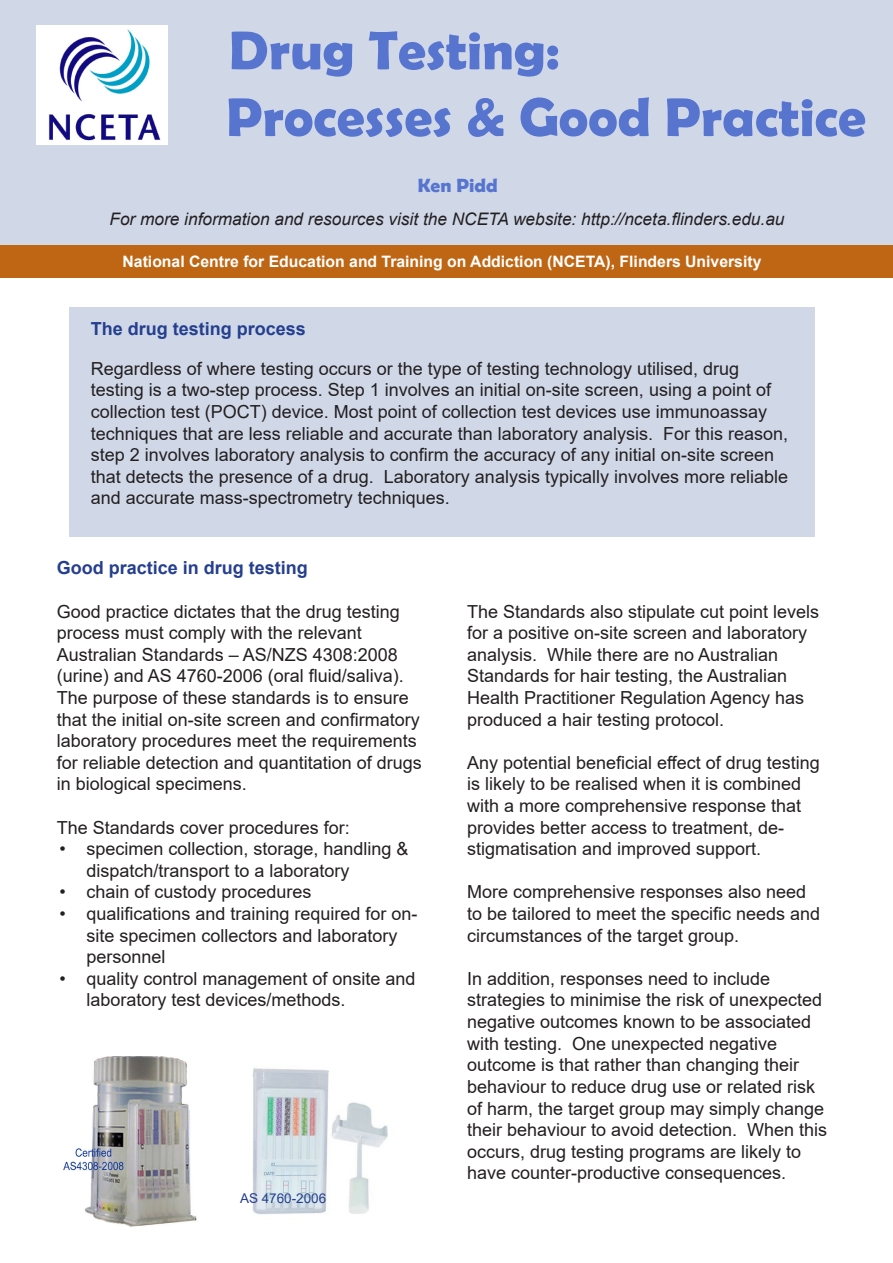
<style>
.page{position:relative;width:893px;height:1263px;background:#fff}
.page>*{position:absolute;margin:0;border:0;box-sizing:border-box;transform-origin:0 0}
.Heading{font:700 54.9px "Berlin Sans FB Demi";color:#5775cf}
.Heading-2{font:700 19.2px "Berlin Sans FB Demi";color:#5775cf}
.t1{font:18px/21.6px "Arial";color:#231f20}
.t2{font:700 18px "Arial";color:#253f8e}
.t3{font:italic 17.25px "Arial";color:#231f20}
.t4{font:700 15.75px "Arial";color:#fff}
.t5{font:13.5px "Arial";color:#253f8e}
</style>
<div class="page">
<img style="left:252px;top:1068px;width:136px;height:147px">
<div style="left:0;top:0;width:893px;height:244px;background:#d0d8e8"></div>
<img style="left:36px;top:26px;width:132px;height:119px">
<div style="left:0;top:245px;width:893px;height:33px;background:#bf6614"></div>
<div style="left:69px;top:307px;width:746px;height:230px;background:#d0d8e8"></div>
<img style="left:63px;top:1057px;width:134px;height:170px">
<p class="Heading" style="left:229px;top:18px;width:332px">Drug Testing:</p>
<p class="Heading" style="left:226px;top:85px;width:641px">Processes &amp; Good Practice</p>
<p class="Heading-2" style="left:418px;top:174px;width:81px">Ken Pidd</p>
<p class="t3" style="left:110px;top:208px;width:676px">For more information and resources visit the NCETA website: http://nceta.flinders.edu.au</p>
<p class="t4" style="left:123px;top:251px;width:640px">National Centre for Education and Training on Addiction (NCETA), Flinders University</p>
<p class="t2" style="left:91px;top:316px;width:217px">The drug testing process</p>
<p class="t1" style="left:91px;top:358px;width:699px">Regardless of where testing occurs or the type of testing technology utilised, drug testing is a two-step process. Step 1 involves an initial on-site screen, using a point of collection test (POCT) device. Most point of collection test devices use immunoassay techniques that are less reliable and accurate than laboratory analysis. For this reason, step 2 involves laboratory analysis to confirm the accuracy of any initial on-site screen that detects the presence of a drug. Laboratory analysis typically involves more reliable and accurate mass-spectrometry techniques.</p>
<p class="t2" style="left:57px;top:555px;width:253px">Good practice in drug testing</p>
<p class="t1" style="left:57px;top:600px;width:367px">Good practice dictates that the drug testing process must comply with the relevant Australian Standards – AS/NZS 4308:2008 (urine) and AS 4760-2006 (oral fluid/saliva).<br>The purpose of these standards is to ensure that the initial on-site screen and confirmatory laboratory procedures meet the requirements for reliable detection and quantitation of drugs in biological specimens.</p>
<p class="t1" style="left:57px;top:816px;width:295px">The Standards cover procedures for:</p>
<p class="t1" style="left:86px;top:838px;width:324px;text-indent:-27px">• specimen collection, storage, handling &amp; dispatch/transport to a laboratory</p>
<p class="t1" style="left:59px;top:881px;width:254px">• chain of custody procedures</p>
<p class="t1" style="left:86px;top:903px;width:333px;text-indent:-27px">• qualifications and training required for on&shy;site specimen collectors and laboratory personnel</p>
<p class="t1" style="left:86px;top:968px;width:331px;text-indent:-27px">• quality control management of onsite and laboratory test devices/methods.</p>
<p class="t5" style="left:240px;top:1189px;width:88px">AS 4760-2006</p>
<p class="t1" style="left:467px;top:600px;width:354px">The Standards also stipulate cut point levels for a positive on-site screen and laboratory analysis. While there are no Australian Standards for hair testing, the Australian Health Practitioner Regulation Agency has produced a hair testing protocol.</p>
<p class="t1" style="left:467px;top:752px;width:354px">Any potential beneficial effect of drug testing is likely to be realised when it is combined with a more comprehensive response that provides better access to treatment, de&shy;stigmatisation and improved support.</p>
<p class="t1" style="left:467px;top:881px;width:355px">More comprehensive responses also need to be tailored to meet the specific needs and circumstances of the target group.</p>
<p class="t1" style="left:467px;top:968px;width:362px">In addition, responses need to include strategies to minimise the risk of unexpected negative outcomes known to be associated with testing. One unexpected negative outcome is that rather than changing their behaviour to reduce drug use or related risk of harm, the target group may simply change their behaviour to avoid detection. When this occurs, drug testing programs are likely to have counter-productive consequences.</p>
</div>
